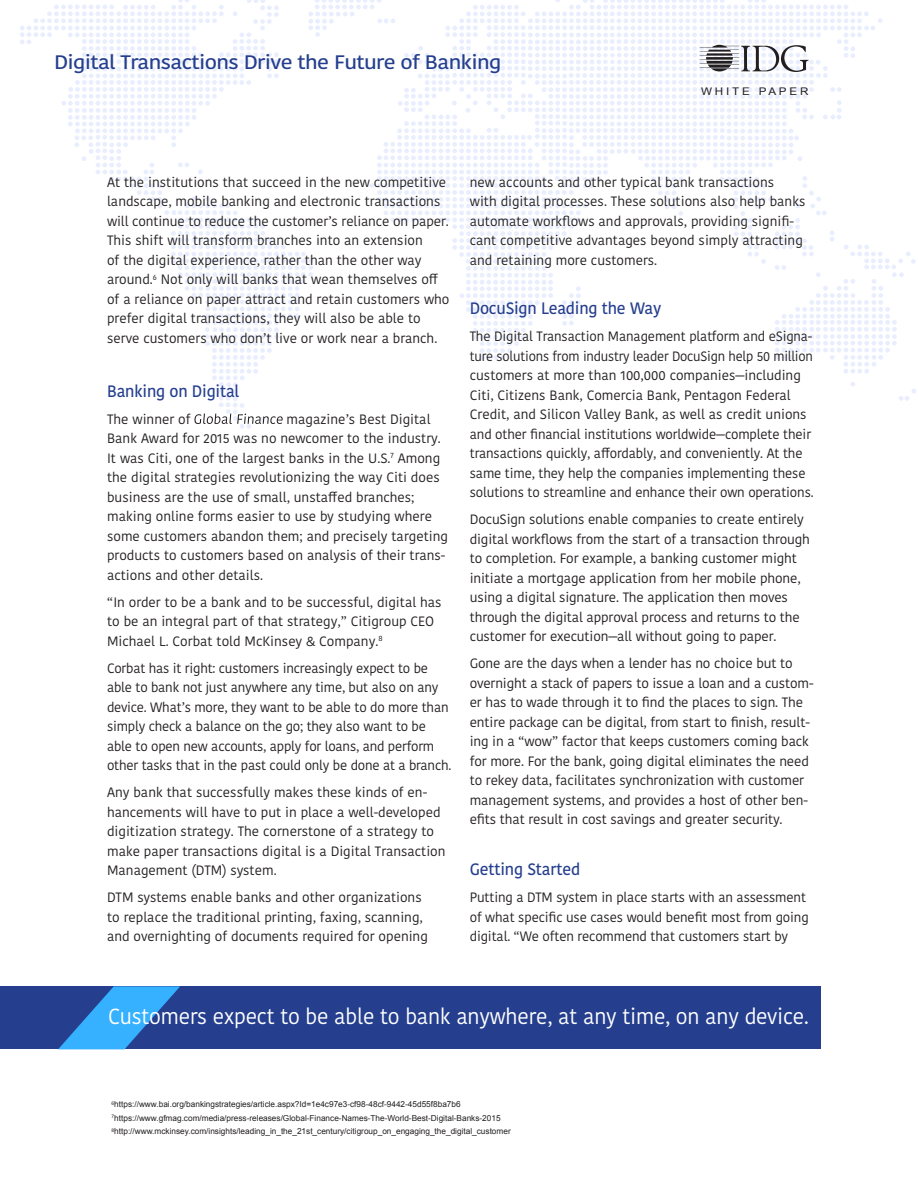
<style>
.page{position:relative;width:918px;height:1188px;background:#fff}
.page>*{position:absolute;margin:0;border:0;box-sizing:border-box;transform-origin:0 0}
.t1{font:21.75px "Kohinoor Bangla";letter-spacing:-.01em;color:#fff}
.t2{font:500 19.5px "Kohinoor Bangla";letter-spacing:-.03em;color:#253f8e;scale:1.11 1}
.Subhead{font:500 16.5px "Kohinoor Bangla";letter-spacing:-.01em;color:#253f8e}
.t3{font:13.5px/19.5px "Kohinoor Bangla";letter-spacing:-.01em;color:#231f20}
.t4{font:10.5px "Arial";letter-spacing:.24em;color:#231f20;scale:1.11 1}
.t5{font:8.25px "Arial";color:#231f20}
</style>
<div class="page">
<div style="left:0;top:986px;width:821px;height:63px;background:#253f8e"></div>
<svg style="left:58px;top:986px;width:122px;height:64px"></svg>
<svg style="left:20px;top:0;width:896px;height:429px"></svg>
<p class="t2" style="left:54px;top:47px;width:405px">Digital Transactions Drive the Future of Banking</p>
<p class="t4" style="left:701px;top:85px;width:98px">WHITE PAPER</p>
<p class="t3" style="left:107px;top:172px;width:344px">At the institutions that succeed in the new competitive landscape, mobile banking and electronic transactions will continue to reduce the customer’s reliance on paper.<br>This shift will transform branches into an extension<br>of the digital experience, rather than the other way around.<sup>6</sup> Not only will banks that wean themselves off of a reliance on paper attract and retain customers who prefer digital transactions, they will also be able to serve customers who don’t live or work near a branch.</p>
<p class="Subhead" style="left:107px;top:378px;width:134px">Banking on Digital</p>
<p class="t3" style="left:107px;top:409px;width:85px">The winner of</p>
<p class="t3" style="left:107px;top:409px;width:342px;text-indent:179px">magazine’s Best Digital Bank Award for 2015 was no newcomer to the industry.<br>It was Citi, one of the largest banks in the U.S.<sup>7</sup> Among the digital strategies revolutionizing the way Citi does business are the use of small, unstaffed branches; making online forms easier to use by studying where some customers abandon them; and precisely targeting products to customers based on analysis of their trans&shy;actions and other details.</p>
<p class="t3" style="left:107px;top:592px;width:336px">“In order to be a bank and to be successful, digital has to be an integral part of that strategy,” Citigroup CEO<br>Michael L. Corbat told McKinsey &amp; Company.<sup>8</sup></p>
<p class="t3" style="left:107px;top:658px;width:346px">Corbat has it right: customers increasingly expect to be able to bank not just anywhere any time, but also on any device. What’s more, they want to be able to do more than simply check a balance on the go; they also want to be able to open new accounts, apply for loans, and perform other tasks that in the past could only be done at a branch.</p>
<p class="t3" style="left:107px;top:783px;width:340px">Any bank that successfully makes these kinds of en&shy;hancements will have to put in place a well-developed digitization strategy. The cornerstone of a strategy to make paper transactions digital is a Digital Transaction Management (DTM) system.</p>
<p class="t3" style="left:107px;top:888px;width:322px">DTM systems enable banks and other organizations to replace the traditional printing, faxing, scanning, and overnighting of documents required for opening</p>
<p class="t3" style="left:470px;top:172px;width:337px">new accounts and other typical bank transactions<br>with digital processes. These solutions also help banks automate workflows and approvals, providing signifi&shy;cant competitive advantages beyond simply attracting and retaining more customers.</p>
<p class="Subhead" style="left:470px;top:295px;width:193px">DocuSign Leading the Way</p>
<p class="t3" style="left:470px;top:327px;width:345px">The Digital Transaction Management platform and eSigna&shy;ture solutions from industry leader DocuSign help 50 million customers at more than 100,000 companies—including Citi, Citizens Bank, Comercia Bank, Pentagon Federal Credit, and Silicon Valley Bank, as well as credit unions and other financial institutions worldwide—complete their transactions quickly, affordably, and conveniently. At the same time, they help the companies implementing these solutions to streamline and enhance their own operations.</p>
<p class="t3" style="left:470px;top:510px;width:342px">DocuSign solutions enable companies to create entirely digital workflows from the start of a transaction through to completion. For example, a banking customer might initiate a mortgage application from her mobile phone, using a digital signature. The application then moves through the digital approval process and returns to the customer for execution—all without going to paper.</p>
<p class="t3" style="left:470px;top:654px;width:345px">Gone are the days when a lender has no choice but to overnight a stack of papers to issue a loan and a custom&shy;er has to wade through it to find the places to sign. The entire package can be digital, from start to finish, result&shy;ing in a “wow” factor that keeps customers coming back for more. For the bank, going digital eliminates the need to rekey data, facilitates synchronization with customer management systems, and provides a host of other ben&shy;efits that result in cost savings and greater security.</p>
<p class="Subhead" style="left:470px;top:856px;width:112px">Getting Started</p>
<p class="t3" style="left:470px;top:888px;width:340px">Putting a DTM system in place starts with an assessment of what specific use cases would benefit most from going digital. “We often recommend that customers start by</p>
<p class="t1" style="left:108px;top:1000px;width:702px">Customers expect to be able to bank anywhere, at any time, on any device.</p>
<p class="t5" style="left:112px;top:1100px;width:351px"><sup>6</sup>https://www.bai.org/bankingstrategies/article.aspx?Id=1e4c97e3-cf98-48cf-9442-45d55f8ba7b6</p>
<p class="t5" style="left:112px;top:1113px;width:391px"><sup>7</sup>https://www.gfmag.com/media/press-releases/Global-Finance-Names-The-World-Best-Digital-Banks-2015</p>
<p class="t5" style="left:112px;top:1127px;width:401px"><sup>8</sup>http://www.mckinsey.com/insights/leading_in_the_21st_century/citigroup_on_engaging_the_digital_customer</p>
</div>
